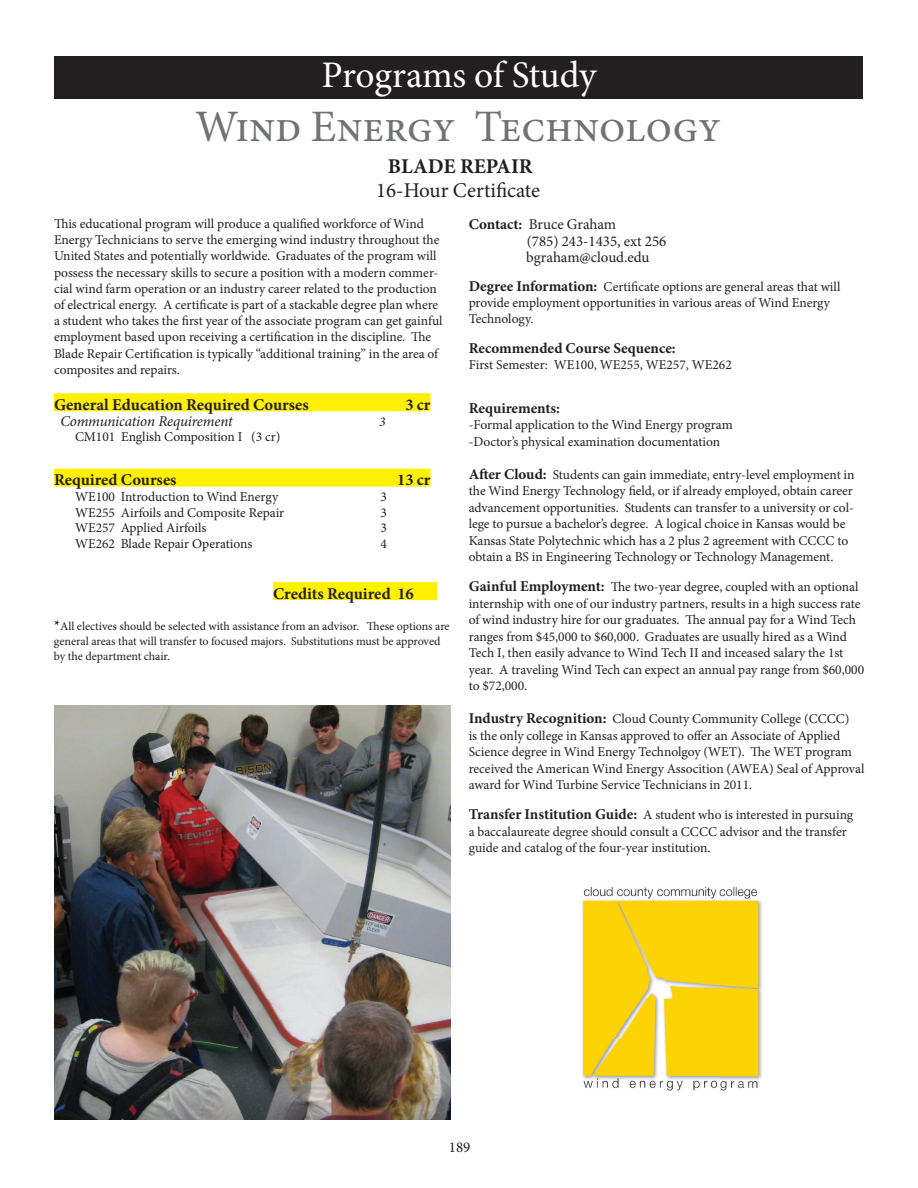
<style>
.page{position:relative;width:918px;height:1188px;background:#fff}
.page>*{position:absolute;margin:0;border:0;box-sizing:border-box;transform-origin:0 0}
.t1{font:45px "Minion Pro";color:#717275}
.t2{font:37.5px "Minion Pro";letter-spacing:-.01em;color:#fff}
.t3{font:21px "Minion Pro";color:#231f20}
.t4{font:700 21px "Minion Pro";color:#231f20}
.t5{font:700 16.5px "Minion Pro";color:#231f20}
.t6{font:15px/16.5px "Minion Pro";color:#231f20}
.t7{font:700 15px "Minion Pro";color:#231f20}
.t8{font:italic 15px "Minion Pro";letter-spacing:-.01em;color:#231f20}
.t9{font:13.5px/16.5px "Minion Pro";color:#231f20}
.t10{font:italic 13.5px "Minion Pro";color:#231f20}
.t11{font:12px/15px "Minion Pro";letter-spacing:-.005em;color:#231f20}
.s1{font-weight:700;font-size:15px}
.s2{font-weight:700}
</style>
<div class="page">
<div style="left:55px;top:56px;width:808px;height:43px;background:#231f20"></div>
<div style="left:54px;top:393px;width:376px;height:18px;background:#fff101"></div>
<div style="left:54px;top:469px;width:376px;height:18px;background:#fff101"></div>
<div style="left:273px;top:582px;width:164px;height:18px;background:#fff101"></div>
<img style="left:582px;top:886px;width:180px;height:205px">
<img style="left:54px;top:705px;width:396px;height:414px">
<h2 class="t2" style="left:322px;top:50px;width:277px">Programs of Study</h2>
<h1 class="t1" style="left:195px;top:96px;width:528px">Wind Energy Technology</h1>
<h3 class="t4" style="left:388px;top:151px;width:146px">BLADE REPAIR</h3>
<h3 class="t3" style="left:376px;top:176px;width:165px">16-Hour Certificate</h3>
<p class="t9" style="left:54px;top:216px;width:390px">This educational program will produce a qualified workforce of Wind Energy Technicians to serve the emerging wind industry throughout the United States and potentially worldwide. Graduates of the program will possess the necessary skills to secure a position with a modern commer&shy;cial wind farm operation or an industry career related to the production of electrical energy. A certificate is part of a stackable degree plan where a student who takes the first year of the associate program can get gainful employment based upon receiving a certification in the discipline. The Blade Repair Certification is typically “additional training” in the area of composites and repairs.</p>
<p class="t5" style="left:54px;top:393px;width:256px">General Education Required Courses</p>
<p class="t5" style="left:405px;top:393px;width:27px">3 cr</p>
<p class="t8" style="left:60px;top:410px;width:174px">Communication Requirement</p>
<p class="t10" style="left:379px;top:412px;width:8px">3</p>
<p class="t9" style="left:75px;top:429px;width:207px">CM101 English Composition I (3 cr)</p>
<p class="t5" style="left:54px;top:468px;width:124px">Required Courses</p>
<p class="t5" style="left:397px;top:468px;width:35px">13 cr</p>
<p class="t9" style="left:75px;top:488px;width:205px">WE100 Introduction to Wind Energy</p>
<p class="t9" style="left:381px;top:488px;width:8px">3</p>
<p class="t9" style="left:75px;top:504px;width:211px">WE255 Airfoils and Composite Repair</p>
<p class="t9" style="left:381px;top:504px;width:8px">3</p>
<p class="t9" style="left:75px;top:520px;width:133px">WE257 Applied Airfoils</p>
<p class="t9" style="left:381px;top:520px;width:8px">3</p>
<p class="t9" style="left:75px;top:536px;width:179px">WE262 Blade Repair Operations</p>
<p class="t9" style="left:381px;top:536px;width:8px">4</p>
<p class="t5" style="left:273px;top:582px;width:142px">Credits Required 16</p>
<p class="t11" style="left:54px;top:619px;width:397px"><span class="s1">*</span>All electives should be selected with assistance from an advisor. These options are general areas that will transfer to focused majors. Substitutions must be approved by the department chair.</p>
<p class="t6" style="left:526px;top:216px;width:142px;text-indent:-58px"><span class="s2">Contact:</span> Bruce Graham<br>(785) 243-1435, ext 256 bgraham@cloud.edu</p>
<p class="t9" style="left:469px;top:279px;width:373px;line-height:15.8px"><span class="s1">Degree Information:</span> Certificate options are general areas that will provide employment opportunities in various areas of Wind Energy<br>Technology.</p>
<p class="t7" style="left:469px;top:337px;width:209px">Recommended Course Sequence:</p>
<p class="t9" style="left:469px;top:357px;width:265px">First Semester: WE100, WE255, WE257, WE262</p>
<p class="t7" style="left:469px;top:397px;width:93px">Requirements:</p>
<p class="t9" style="left:469px;top:417px;width:266px">-Formal application to the Wind Energy program -Doctor’s physical examination documentation</p>
<p class="t9" style="left:469px;top:466px;width:387px"><span class="s1">After Cloud:</span> Students can gain immediate, entry-level employment in the Wind Energy Technology field, or if already employed, obtain career advancement opportunities. Students can transfer to a university or col&shy;lege to pursue a bachelor’s degree. A logical choice in Kansas would be Kansas State Polytechnic which has a 2 plus 2 agreement with CCCC to obtain a BS in Engineering Technology or Technology Management.</p>
<p class="t9" style="left:469px;top:579px;width:397px"><span class="s1">Gainful Employment:</span> The two-year degree, coupled with an optional internship with one of our industry partners, results in a high success rate of wind industry hire for our graduates. The annual pay for a Wind Tech ranges from $45,000 to $60,000. Graduates are usually hired as a Wind Tech I, then easily advance to Wind Tech II and inceased salary the 1st year. A traveling Wind Tech can expect an annual pay range from $60,000 to $72,000.</p>
<p class="t9" style="left:469px;top:711px;width:397px"><span class="s1">Industry Recognition:</span> Cloud County Community College (CCCC)<br>is the only college in Kansas approved to offer an Associate of Applied Science degree in Wind Energy Technolgoy (WET). The WET program received the American Wind Energy Assocition (AWEA) Seal of Approval award for Wind Turbine Service Technicians in 2011.</p>
<p class="t9" style="left:469px;top:807px;width:386px"><span class="s1">Transfer Institution Guide:</span> A student who is interested in pursuing a baccalaureate degree should consult a CCCC advisor and the transfer guide and catalog of the four-year institution.</p>
<p class="t6" style="left:449px;top:1139px;width:23px">189</p>
</div>
